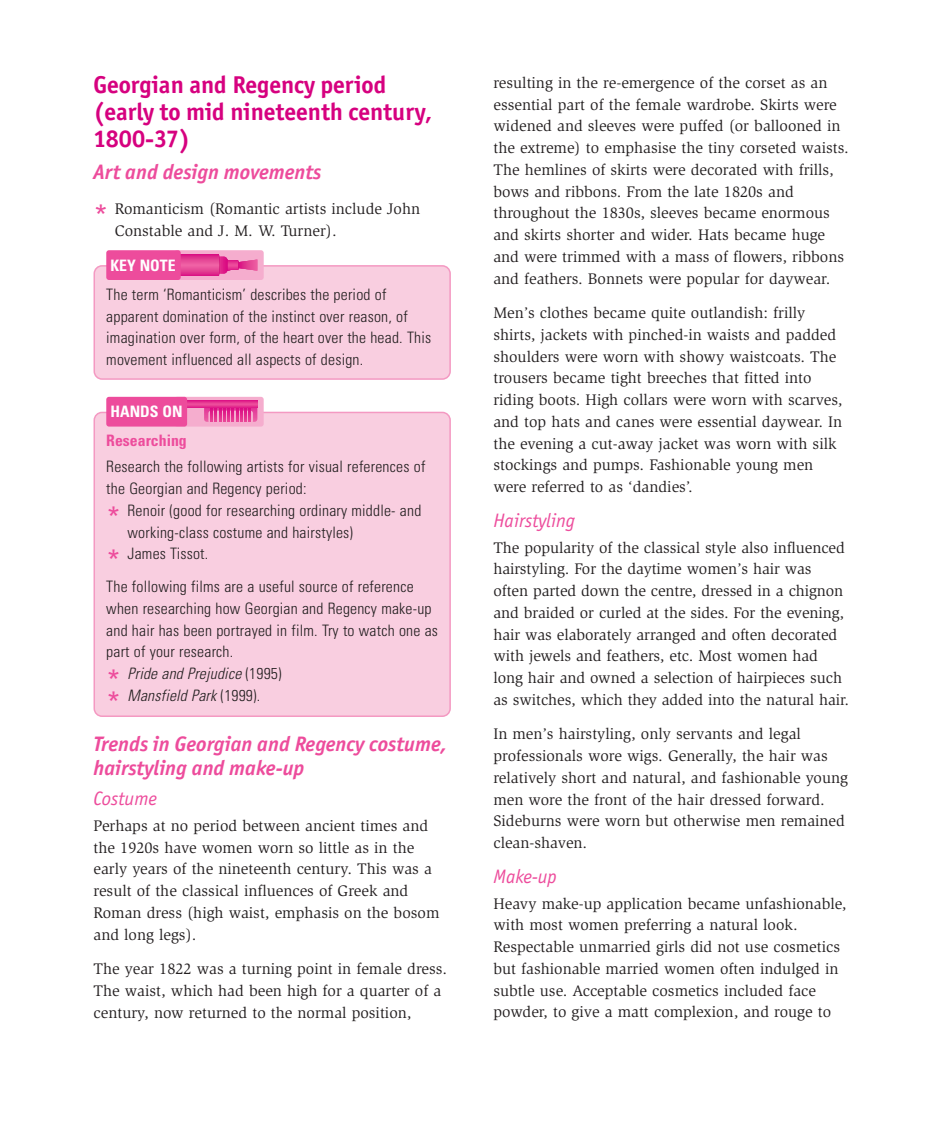
<style>
.page{position:relative;width:926px;height:1122px;background:#fff}
.page>*{position:absolute;margin:0;border:0;box-sizing:border-box;transform-origin:0 0}
.t1{font:700 24.3px/27px "Officina San ITC";color:#d6017f}
.t2{font:italic 700 21px/23.7px "Officina San ITC";color:#ed4c9c}
.t3{font:italic 19.5px "Officina San ITC";color:#ed4c9c}
.t4{font:15.75px/21.8px "Slimbach";color:#231f20}
.t5{font:300 condensed 15.75px/21.8px "Univers";letter-spacing:.015em;color:#231f20}
.t6{font:700 condensed 15.75px "Univers";color:#fff}
.t7{font:700 condensed 15.75px "Univers";color:#ed4c9c}
.s1{font-family:"Officina San ITC";font-size:30px;color:#ed4c9c}
.s2{font-family:"Officina San ITC";font-weight:400;font-stretch:normal;font-size:30px;color:#ed4c9c}
.s3{font-style:italic}
</style>
<div class="page">
<div style="left:93px;top:412px;width:358px;height:305px;background:#f9cee0"></div>
<div style="left:174px;top:397px;width:90px;height:30px;background:#f5adce;border-radius:3px"></div>
<hr style="left:204px;top:422px;width:53px;height:1px;background:#ec499a">
<hr style="left:204px;top:421px;width:53px;height:1px;background:#ea4798">
<hr style="left:204px;top:420px;width:53px;height:1px;background:#e94497">
<hr style="left:204px;top:419px;width:53px;height:1px;background:#e84195">
<hr style="left:204px;top:418px;width:53px;height:1px;background:#e73c93">
<hr style="left:204px;top:417px;width:53px;height:1px;background:#e63792">
<hr style="left:204px;top:416px;width:53px;height:1px;background:#e53291">
<hr style="left:204px;top:415px;width:53px;height:1px;background:#e42d8f">
<hr style="left:204px;top:414px;width:53px;height:1px;background:#e2268c">
<hr style="left:204px;top:413px;width:53px;height:1px;background:#e1228b">
<hr style="left:204px;top:412px;width:53px;height:1px;background:#e01d89">
<hr style="left:204px;top:411px;width:53px;height:1px;background:#df1988">
<hr style="left:204px;top:410px;width:53px;height:1px;background:#de1587">
<hr style="left:204px;top:409px;width:53px;height:1px;background:#dd1285">
<hr style="left:204px;top:408px;width:53px;height:1px;background:#db0e84">
<hr style="left:204px;top:407px;width:53px;height:1px;background:#da0a83">
<div style="left:208px;top:411px;width:45px;height:12px;background:#f5adce;border-radius:3px"></div>
<svg style="left:210px;top:407px;width:41px;height:15px"></svg>
<div style="left:183px;top:401px;width:74px;height:6px;background:#e1228b"></div>
<div style="left:183px;top:402px;width:74px;height:5px;background:#e42d8f"></div>
<hr style="left:183px;top:402px;width:74px;height:4px;background:#e53491">
<hr style="left:183px;top:403px;width:74px;height:3px;background:#e73993">
<hr style="left:183px;top:403px;width:74px;height:2px;background:#ea4798">
<hr style="left:183px;top:404px;width:74px;height:1px;background:#ed4c9c">
<div style="left:106px;top:397px;width:81px;height:30px;background:#ed4c9c;border-radius:3px"></div>
<div style="left:174px;top:250px;width:90px;height:30px;background:#f5adce;border-radius:3px"></div>
<div style="left:179px;top:254px;width:40px;height:22px;background:#da0e83"></div>
<div style="left:179px;top:255px;width:40px;height:20px;background:#dc1786"></div>
<svg style="left:93px;top:256px;width:358px;height:124px;background:#f8cbdf"></svg>
<div style="left:179px;top:258px;width:40px;height:14px;background:#e1378f"></div>
<div style="left:179px;top:259px;width:40px;height:12px;background:#e34192"></div>
<div style="left:179px;top:260px;width:40px;height:10px;background:#e54796"></div>
<div style="left:179px;top:261px;width:40px;height:8px;background:#e74d99"></div>
<div style="left:179px;top:262px;width:40px;height:6px;background:#ea539c"></div>
<hr style="left:179px;top:263px;width:40px;height:4px;background:#ed59a0">
<hr style="left:179px;top:264px;width:40px;height:2px;background:#ef5fa3">
<div style="left:106px;top:250px;width:75px;height:30px;background:#ed4c9c;border-radius:3px"></div>
<h1 class="t1" style="left:93px;top:74px;width:340px">Georgian and Regency period (early to mid nineteenth century,<br>1800-37)</h1>
<h2 class="t2" style="left:93px;top:163px;width:229px">Art and design movements</h2>
<p class="t4" style="left:115px;top:199px;width:307px;text-indent:-21px"><span class="s1">*</span> Romanticism (Romantic artists include John<br>Constable and J. M. W. Turner).</p>
<p class="t6" style="left:110px;top:259px;width:67px">KEY NOTE</p>
<p class="t5" style="left:106px;top:285px;width:326px">The term ‘Romanticism’ describes the period of apparent domination of the instinct over reason, of imagination over form, of the heart over the head. This movement influenced all aspects of design.</p>
<p class="t6" style="left:110px;top:406px;width:74px">HANDS ON</p>
<p class="t7" style="left:106px;top:435px;width:82px">Researching</p>
<p class="t5" style="left:106px;top:458px;width:320px">Research the following artists for visual references of</p>
<p class="t5" style="left:106px;top:479px;width:202px">the Georgian and Regency period:</p>
<p class="t5" style="left:106px;top:501px;width:316px"><span class="s2">*</span> Renoir (good for researching ordinary middle- and</p>
<p class="t5" style="left:127px;top:523px;width:227px">working-class costume and hairstyles)</p>
<p class="t5" style="left:106px;top:545px;width:104px"><span class="s2">*</span> James Tissot.</p>
<p class="t5" style="left:106px;top:577px;width:333px">The following films are a useful source of reference when researching how Georgian and Regency make-up and hair has been portrayed in film. Try to watch one as part of your research.<br><span class="s2">*</span> <span class="s3">Pride and Prejudice</span> (1995)<br><span class="s2">*</span> <span class="s3">Mansfield Park</span> (1999).</p>
<h2 class="t2" style="left:93px;top:734px;width:355px">Trends in Georgian and Regency costume, hairstyling and make-up</h2>
<p class="t3" style="left:93px;top:789px;width:65px">Costume</p>
<p class="t4" style="left:93px;top:816px;width:347px">Perhaps at no period between ancient times and the 1920s have women worn so little as in the early years of the nineteenth century. This was a result of the classical influences of Greek and Roman dress (high waist, emphasis on the bosom and long legs).</p>
<p class="t4" style="left:93px;top:959px;width:355px">The year 1822 was a turning point in female dress.<br>The waist, which had been high for a quarter of a century, now returned to the normal position,</p>
<p class="t4" style="left:493px;top:73px;width:357px">resulting in the re-emergence of the corset as an essential part of the female wardrobe. Skirts were widened and sleeves were puffed (or ballooned in the extreme) to emphasise the tiny corseted waists.<br>The hemlines of skirts were decorated with frills, bows and ribbons. From the late 1820s and throughout the 1830s, sleeves became enormous and skirts shorter and wider. Hats became huge and were trimmed with a mass of flowers, ribbons and feathers. Bonnets were popular for daywear.</p>
<p class="t4" style="left:493px;top:303px;width:350px">Men’s clothes became quite outlandish: frilly shirts, jackets with pinched-in waists and padded shoulders were worn with showy waistcoats. The trousers became tight breeches that fitted into riding boots. High collars were worn with scarves, and top hats and canes were essential daywear. In the evening a cut-away jacket was worn with silk stockings and pumps. Fashionable young men were referred to as ‘dandies’.</p>
<p class="t3" style="left:493px;top:510px;width:83px">Hairstyling</p>
<p class="t4" style="left:493px;top:538px;width:357px">The popularity of the classical style also influenced hairstyling. For the daytime women’s hair was often parted down the centre, dressed in a chignon and braided or curled at the sides. For the evening, hair was elaborately arranged and often decorated with jewels and feathers, etc. Most women had long hair and owned a selection of hairpieces such as switches, which they added into the natural hair.</p>
<p class="t4" style="left:493px;top:724px;width:356px">In men’s hairstyling, only servants and legal professionals wore wigs. Generally, the hair was relatively short and natural, and fashionable young men wore the front of the hair dressed forward.<br>Sideburns were worn but otherwise men remained clean-shaven.</p>
<p class="t3" style="left:493px;top:867px;width:65px">Make-up</p>
<p class="t4" style="left:493px;top:894px;width:354px">Heavy make-up application became unfashionable, with most women preferring a natural look.<br>Respectable unmarried girls did not use cosmetics but fashionable married women often indulged in subtle use. Acceptable cosmetics included face powder, to give a matt complexion, and rouge to</p>
</div>
